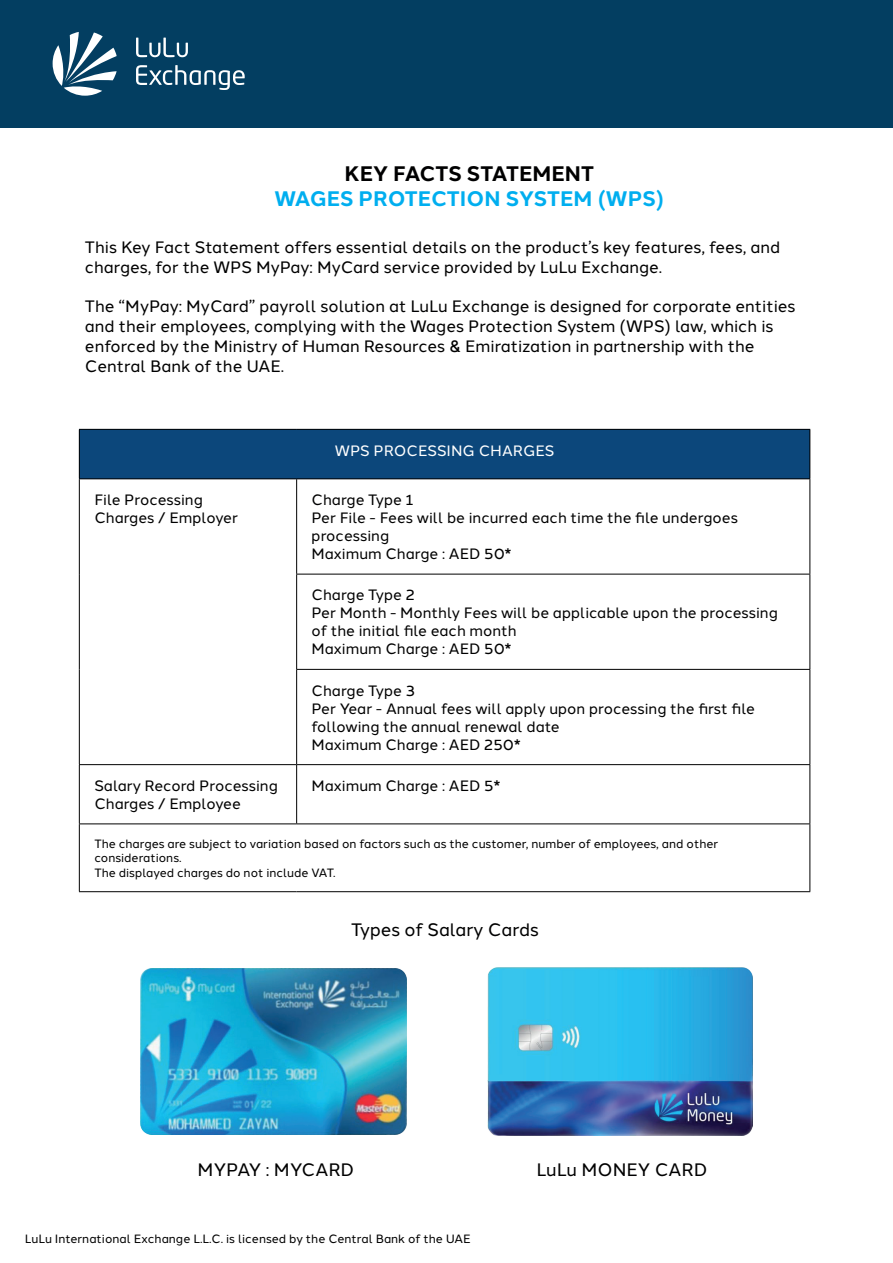
<style>
.page{position:relative;width:893px;height:1263px;background:#fff}
.page>*{position:absolute;margin:0;border:0;box-sizing:border-box;transform-origin:0 0}
.t1{font:700 21px "Halcom";color:#00aeef}
.t2{font:700 21px "Halcom";color:#000001}
.t3{font:18px "Halcom";color:#000001}
.t4{font:16.5px/19.8px "Halcom";color:#000001}
.t5{font:15px/18px "Halcom";color:#000001}
.t6{font:15px "Halcom";color:#fff}
.t7{font:12px/14.4px "Halcom";color:#000001}
</style>
<div class="page">
<div style="left:0;top:0;width:893px;height:128px;background:#033e61"></div>
<svg style="left:136px;top:38px;width:109px;height:52px"></svg>
<svg style="left:53px;top:32px;width:64px;height:64px"></svg>
<div style="left:79px;top:429px;width:731px;height:50px;background:#0c477b"></div>
<hr style="left:79px;top:429px;width:218px;height:1px;background:#000001">
<hr style="left:79px;top:430px;width:1px;height:48px;background:#000001">
<hr style="left:297px;top:429px;width:513px;height:1px;background:#000001">
<hr style="left:809px;top:430px;width:1px;height:48px;background:#000001">
<hr style="left:79px;top:478px;width:218px;height:1px;background:#000001">
<hr style="left:79px;top:479px;width:1px;height:95px;background:#000001">
<hr style="left:79px;top:574px;width:1px;height:95px;background:#000001">
<hr style="left:79px;top:669px;width:1px;height:95px;background:#000001">
<hr style="left:297px;top:478px;width:513px;height:1px;background:#000001">
<hr style="left:296px;top:479px;width:1px;height:95px;background:#000001">
<hr style="left:809px;top:479px;width:1px;height:95px;background:#000001">
<hr style="left:296px;top:574px;width:514px;height:1px;background:#000001">
<hr style="left:296px;top:574px;width:1px;height:95px;background:#000001">
<hr style="left:809px;top:574px;width:1px;height:95px;background:#000001">
<hr style="left:296px;top:669px;width:514px;height:1px;background:#000001">
<hr style="left:296px;top:670px;width:1px;height:94px;background:#000001">
<hr style="left:809px;top:670px;width:1px;height:94px;background:#000001">
<hr style="left:79px;top:764px;width:218px;height:1px;background:#000001">
<hr style="left:79px;top:765px;width:1px;height:58px;background:#000001">
<hr style="left:297px;top:764px;width:513px;height:1px;background:#000001">
<hr style="left:296px;top:765px;width:1px;height:58px;background:#000001">
<hr style="left:809px;top:765px;width:1px;height:58px;background:#000001">
<hr style="left:79px;top:823px;width:218px;height:1px;background:#000001">
<hr style="left:79px;top:824px;width:1px;height:67px;background:#000001">
<hr style="left:297px;top:823px;width:513px;height:1px;background:#000001">
<hr style="left:809px;top:824px;width:1px;height:67px;background:#000001">
<hr style="left:79px;top:891px;width:218px;height:1px;background:#000001">
<hr style="left:297px;top:891px;width:513px;height:1px;background:#000001">
<img style="left:141px;top:968px;width:266px;height:166px">
<img style="left:487px;top:967px;width:265px;height:168px">
<h1 class="t2" style="left:344px;top:156px;width:251px">KEY FACTS STATEMENT</h1>
<h1 class="t1" style="left:274px;top:182px;width:391px">WAGES PROTECTION SYSTEM (WPS)</h1>
<p class="t4" style="left:85px;top:236px;width:697px">This Key Fact Statement offers essential details on the product’s key features, fees, and charges, for the WPS MyPay: MyCard service provided by LuLu Exchange.</p>
<p class="t4" style="left:85px;top:295px;width:712px">The “MyPay: MyCard” payroll solution at LuLu Exchange is designed for corporate entities and their employees, complying with the Wages Protection System (WPS) law, which is enforced by the Ministry of Human Resources &amp; Emiratization in partnership with the Central Bank of the UAE.</p>
<p class="t6" style="left:335px;top:438px;width:221px">WPS PROCESSING CHARGES</p>
<p class="t5" style="left:94px;top:489px;width:145px">File Processing<br>Charges / Employer</p>
<p class="t5" style="left:312px;top:489px;width:428px">Charge Type 1<br>Per File - Fees will be incurred each time the file undergoes processing<br>Maximum Charge : AED 50*</p>
<p class="t5" style="left:312px;top:585px;width:468px">Charge Type 2<br>Per Month - Monthly Fees will be applicable upon the processing of the initial file each month<br>Maximum Charge : AED 50*</p>
<p class="t5" style="left:312px;top:680px;width:445px">Charge Type 3<br>Per Year - Annual fees will apply upon processing the first file following the annual renewal date<br>Maximum Charge : AED 250*</p>
<p class="t5" style="left:94px;top:775px;width:185px">Salary Record Processing<br>Charges / Employee</p>
<p class="t5" style="left:312px;top:775px;width:190px">Maximum Charge : AED 5*</p>
<p class="t7" style="left:94px;top:835px;width:625px">The charges are subject to variation based on factors such as the customer, number of employees, and other considerations.<br>The displayed charges do not include VAT.</p>
<p class="t3" style="left:351px;top:915px;width:189px">Types of Salary Cards</p>
<p class="t3" style="left:198px;top:1155px;width:158px">MYPAY : MYCARD</p>
<p class="t3" style="left:536px;top:1155px;width:173px">LuLu MONEY CARD</p>
<p class="t7" style="left:25px;top:1230px;width:447px">LuLu International Exchange L.L.C. is licensed by the Central Bank of the UAE</p>
</div>
